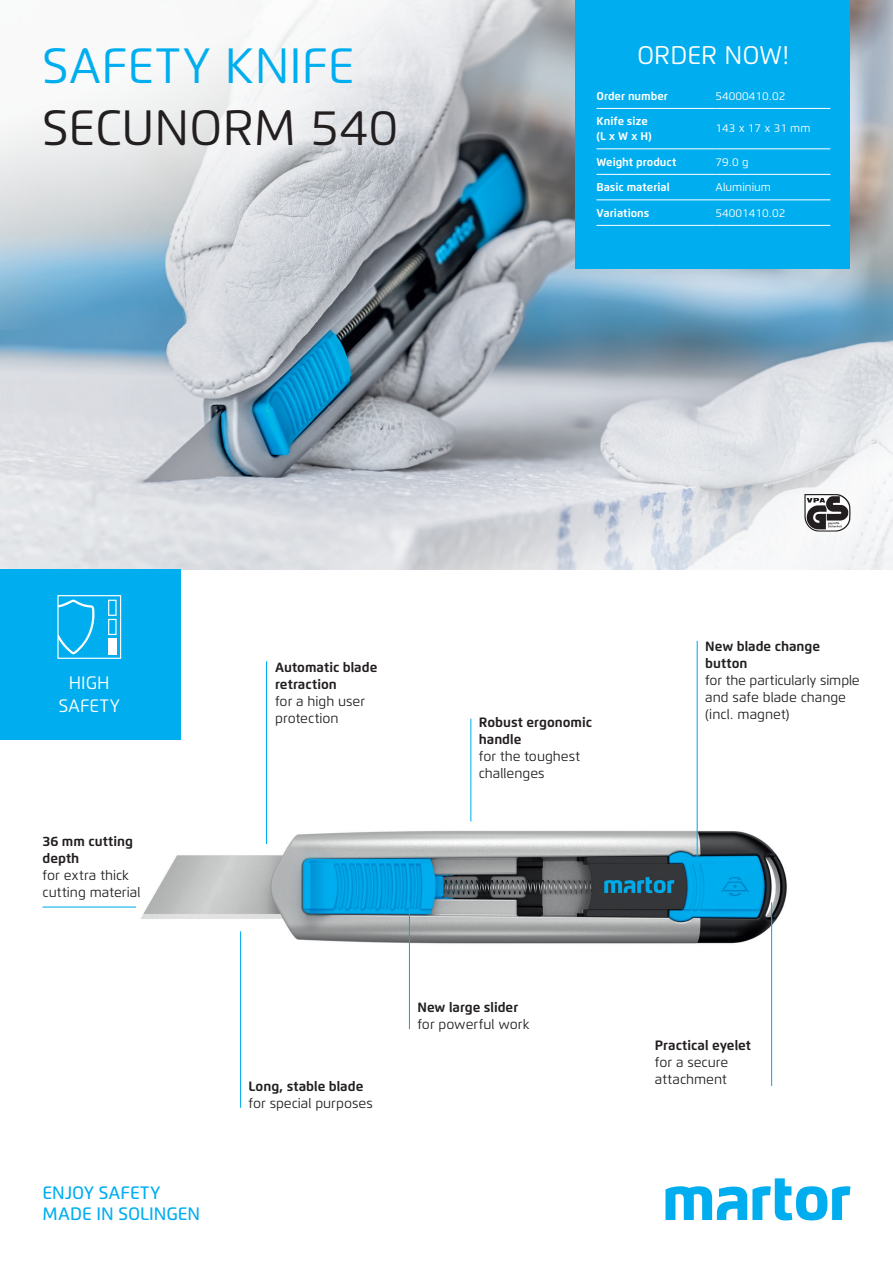
<style>
.page{position:relative;width:893px;height:1263px;background:#fff}
.page>*{position:absolute;margin:0;border:0;box-sizing:border-box;transform-origin:0 0}
._03_Margin_Flexo_Reg{font:49.5px/61.7px "Flexo";color:#00aeef}
._03_Margin_Flexo_Reg-2{font:25.5px "Flexo";color:#fff}
._02__Copy_Flexo_reg{font:500 18px "Flexo";letter-spacing:-.005em;color:#00aeef}
._02_Copy_Flexo_Reg_9{font:18px/23.4px "Flexo";color:#fff;text-align:center}
.Features_Reg_12_25pt{font:13.5px/17px "Flexo";color:#231f20}
.Features_Reg_12_25pt-2{font:700 13.5px/17px "Flexo";color:#231f20}
._04_Tab_Flexo_Reg_7{font:700 11.25px/14.9px "Flexo";color:#fff}
._04_Tab_Flexo_Reg_7-2{font:11.25px "Flexo";color:#fff}
.s1{color:#231f20}
</style>
<div class="page">
<img style="left:0;top:0;width:893px;height:570px">
<svg style="left:0;top:0;width:575px;height:330px"></svg>
<svg style="left:255px;top:253px;width:638px;height:317px;background:#afbdc8"></svg>
<div style="left:0;top:570px;width:180px;height:170px;background:#00aeef"></div>
<svg style="left:665px;top:1178px;width:185px;height:42px"></svg>
<img style="left:94px;top:778px;width:693px;height:217px">
<hr style="left:266px;top:661px;width:1px;height:183px;background:#00aeef">
<hr style="left:240px;top:931px;width:1px;height:177px;background:#00aeef">
<hr style="left:409px;top:901px;width:1px;height:128px;background:#00aeef">
<hr style="left:771px;top:902px;width:1px;height:184px;background:#00aeef">
<hr style="left:470px;top:719px;width:1px;height:102px;background:#00aeef">
<hr style="left:697px;top:641px;width:1px;height:228px;background:#00aeef">
<hr style="left:43px;top:906px;width:93px;height:1px;background:#00aeef">
<svg style="left:57px;top:595px;width:64px;height:64px"></svg>
<div style="left:108px;top:638px;width:9px;height:16px;background:#fff"></div>
<svg style="left:804px;top:494px;width:46px;height:37px"></svg>
<div style="left:575px;top:0;width:275px;height:269px;background:#00aeef"></div>
<hr style="left:596px;top:148px;width:119px;height:1px;background:#fff">
<hr style="left:715px;top:148px;width:115px;height:1px;background:#fff">
<hr style="left:596px;top:108px;width:119px;height:1px;background:#fff">
<hr style="left:715px;top:108px;width:115px;height:1px;background:#fff">
<hr style="left:596px;top:174px;width:119px;height:1px;background:#fff">
<hr style="left:715px;top:174px;width:115px;height:1px;background:#fff">
<hr style="left:596px;top:199px;width:119px;height:1px;background:#fff">
<hr style="left:715px;top:199px;width:115px;height:1px;background:#fff">
<hr style="left:596px;top:225px;width:119px;height:1px;background:#fff">
<hr style="left:715px;top:225px;width:115px;height:1px;background:#fff">
<p class="_03_Margin_Flexo_Reg" style="left:43px;top:35px;width:357px">SAFETY KNIFE<br><span class="s1">SECUNORM 540</span></p>
<p class="_03_Margin_Flexo_Reg-2" style="left:637px;top:39px;width:153px">ORDER NOW!</p>
<p class="_04_Tab_Flexo_Reg_7" style="left:596px;top:88px;width:73px">Order number</p>
<p class="_04_Tab_Flexo_Reg_7-2" style="left:715px;top:89px;width:71px">54000410.02</p>
<p class="_04_Tab_Flexo_Reg_7" style="left:596px;top:114px;width:57px">Knife size (L x W x H)</p>
<p class="_04_Tab_Flexo_Reg_7-2" style="left:715px;top:121px;width:97px">143 x 17 x 31 mm</p>
<p class="_04_Tab_Flexo_Reg_7" style="left:596px;top:154px;width:81px">Weight product</p>
<p class="_04_Tab_Flexo_Reg_7-2" style="left:715px;top:155px;width:35px">79.0 g</p>
<p class="_04_Tab_Flexo_Reg_7" style="left:596px;top:180px;width:75px">Basic material</p>
<p class="_04_Tab_Flexo_Reg_7-2" style="left:715px;top:181px;width:57px">Aluminium</p>
<p class="_04_Tab_Flexo_Reg_7" style="left:596px;top:205px;width:54px">Variations</p>
<p class="_04_Tab_Flexo_Reg_7-2" style="left:715px;top:206px;width:71px">54001410.02</p>
<p class="_02_Copy_Flexo_Reg_9" style="left:59px;top:671px;width:63px">HIGH<br>SAFETY</p>
<p class="Features_Reg_12_25pt-2" style="left:43px;top:833px;width:92px">36 mm cutting depth</p>
<p class="Features_Reg_12_25pt" style="left:43px;top:867px;width:99px">for extra thick cutting material</p>
<p class="_02__Copy_Flexo_reg" style="left:43px;top:1182px;width:120px">ENJOY SAFETY</p>
<p class="_02__Copy_Flexo_reg" style="left:43px;top:1203px;width:159px">MADE IN SOLINGEN</p>
<p class="Features_Reg_12_25pt-2" style="left:275px;top:659px;width:104px">Automatic blade retraction</p>
<p class="Features_Reg_12_25pt" style="left:275px;top:693px;width:91px">for a high user protection</p>
<p class="Features_Reg_12_25pt-2" style="left:479px;top:714px;width:115px">Robust ergonomic handle</p>
<p class="Features_Reg_12_25pt" style="left:479px;top:748px;width:103px">for the toughest challenges</p>
<p class="Features_Reg_12_25pt-2" style="left:249px;top:1077px;width:116px">Long, stable blade</p>
<p class="Features_Reg_12_25pt" style="left:249px;top:1094px;width:126px">for special purposes</p>
<p class="Features_Reg_12_25pt-2" style="left:417px;top:999px;width:102px">New large slider</p>
<p class="Features_Reg_12_25pt" style="left:417px;top:1016px;width:114px">for powerful work</p>
<p class="Features_Reg_12_25pt-2" style="left:705px;top:637px;width:116px">New blade change button</p>
<p class="Features_Reg_12_25pt" style="left:705px;top:671px;width:156px">for the particularly simple</p>
<p class="Features_Reg_12_25pt" style="left:705px;top:688px;width:142px">and safe blade change (incl. magnet)</p>
<p class="Features_Reg_12_25pt-2" style="left:655px;top:1037px;width:98px">Practical eyelet</p>
<p class="Features_Reg_12_25pt" style="left:655px;top:1054px;width:75px">for a secure attachment</p>
</div>
